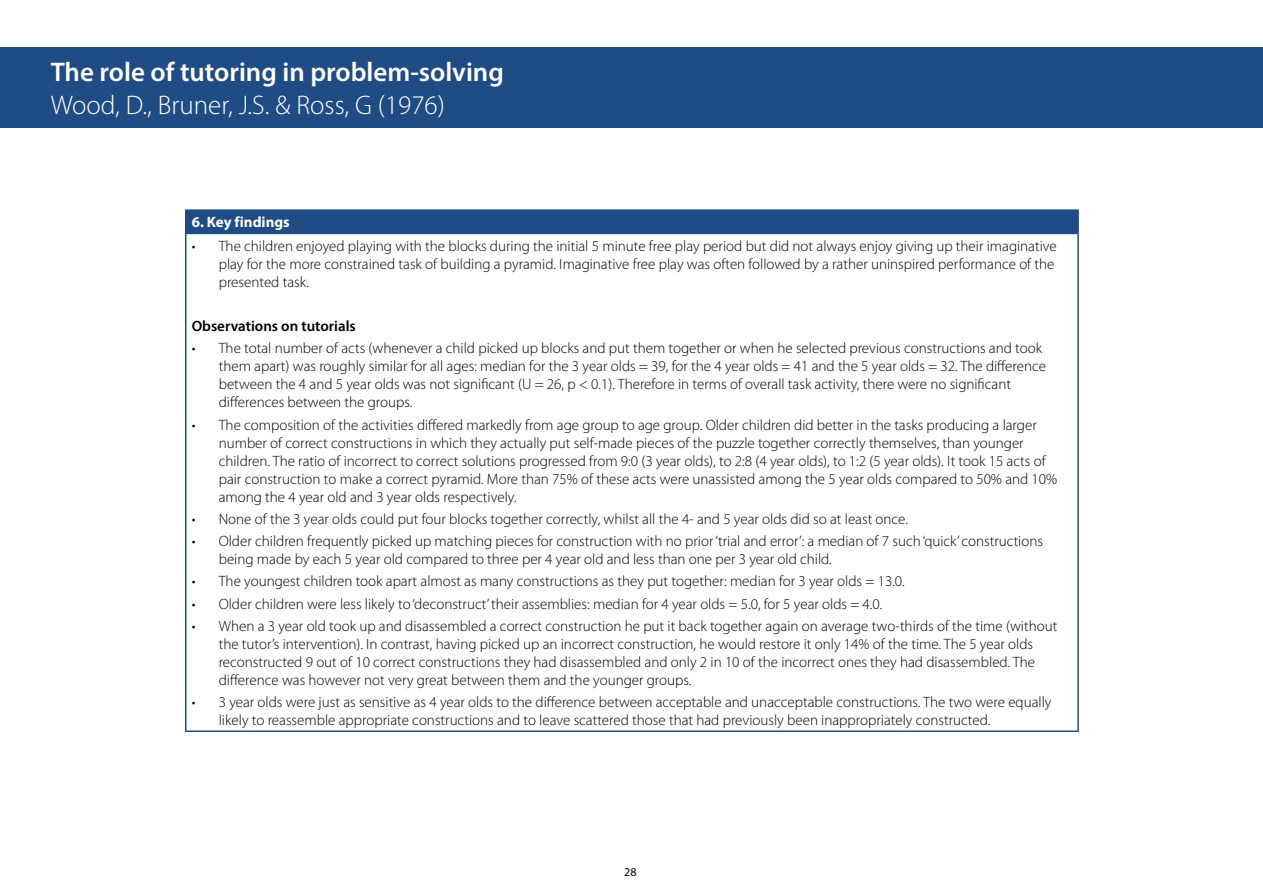
<style>
.page{position:relative;width:1263px;height:893px;background:#fff}
.page>*{position:absolute;margin:0;border:0;box-sizing:border-box;transform-origin:0 0}
.t1{font:600 27px "Myriad Pro";color:#fff}
.t2{font:300 27px "Myriad Pro";color:#fff}
.t3{font:300 15px/18px "Myriad Pro";color:#000}
.TCont_Body_bullets{font:600 15px "Myriad Pro";color:#000}
.TCont_TableHeading{font:700 15px "Myriad Pro";color:#fff}
.t4{font:12px "Myriad Pro";color:#000}
</style>
<div class="page">
<div style="left:186px;top:210px;width:892px;height:23px;background:#1f4c85"></div>
<hr style="left:185px;top:209px;width:894px;height:2px;background:#1f4c85">
<svg style="left:185px;top:211px;width:1px;height:22px"></svg>
<hr style="left:1077px;top:211px;width:2px;height:22px;background:#1f4c85">
<hr style="left:185px;top:233px;width:894px;height:1px;background:#1f4c85">
<hr style="left:185px;top:234px;width:1px;height:496px;background:#1f4c85">
<hr style="left:1077px;top:234px;width:2px;height:496px;background:#1f4c85">
<hr style="left:185px;top:730px;width:894px;height:2px;background:#1f4c85">
<div style="left:0;top:47px;width:1263px;height:81px;background:#1f4c85"></div>
<h1 class="t1" style="left:51px;top:55px;width:455px">The role of tutoring in problem-solving</h1>
<h1 class="t2" style="left:51px;top:90px;width:396px">Wood, D., Bruner, J.S. &amp; Ross, G (1976)</h1>
<p class="TCont_TableHeading" style="left:192px;top:213px;width:100px">6. Key findings</p>
<p class="t3" style="left:219px;top:237px;width:839px;text-indent:-27px">• The children enjoyed playing with the blocks during the initial 5 minute free play period but did not always enjoy giving up their imaginative play for the more constrained task of building a pyramid. Imaginative free play was often followed by a rather uninspired performance of the presented task.</p>
<p class="TCont_Body_bullets" style="left:192px;top:317px;width:166px">Observations on tutorials</p>
<p class="t3" style="left:219px;top:340px;width:829px;text-indent:-27px">• The total number of acts (whenever a child picked up blocks and put them together or when he selected previous constructions and took them apart) was roughly similar for all ages: median for the 3 year olds = 39, for the 4 year olds = 41 and the 5 year olds = 32. The difference between the 4 and 5 year olds was not significant (U = 26, p &lt; 0.1). Therefore in terms of overall task activity, there were no significant differences between the groups.</p>
<p class="t3" style="left:219px;top:416px;width:840px;text-indent:-27px">• The composition of the activities differed markedly from age group to age group. Older children did better in the tasks producing a larger number of correct constructions in which they actually put self-made pieces of the puzzle together correctly themselves, than younger children. The ratio of incorrect to correct solutions progressed from 9:0 (3 year olds), to 2:8 (4 year olds), to 1:2 (5 year olds). It took 15 acts of pair construction to make a correct pyramid. More than 75% of these acts were unassisted among the 5 year olds compared to 50% and 10% among the 4 year old and 3 year olds respectively.</p>
<p class="t3" style="left:192px;top:510px;width:718px">• None of the 3 year olds could put four blocks together correctly, whilst all the 4- and 5 year olds did so at least once.</p>
<p class="t3" style="left:219px;top:532px;width:826px;text-indent:-27px">• Older children frequently picked up matching pieces for construction with no prior ‘trial and error’: a median of 7 such ‘quick’ constructions being made by each 5 year old compared to three per 4 year old and less than one per 3 year old child.</p>
<p class="t3" style="left:192px;top:573px;width:715px">• The youngest children took apart almost as many constructions as they put together: median for 3 year olds = 13.0.</p>
<p class="t3" style="left:192px;top:595px;width:692px">• Older children were less likely to ‘deconstruct’ their assemblies: median for 4 year olds = 5.0, for 5 year olds = 4.0.</p>
<p class="t3" style="left:219px;top:617px;width:840px;text-indent:-27px">• When a 3 year old took up and disassembled a correct construction he put it back together again on average two-thirds of the time (without the tutor’s intervention). In contrast, having picked up an incorrect construction, he would restore it only 14% of the time. The 5 year olds reconstructed 9 out of 10 correct constructions they had disassembled and only 2 in 10 of the incorrect ones they had disassembled. The difference was however not very great between them and the younger groups.</p>
<p class="t3" style="left:219px;top:693px;width:834px;text-indent:-27px">• 3 year olds were just as sensitive as 4 year olds to the difference between acceptable and unacceptable constructions. The two were equally likely to reassemble appropriate constructions and to leave scattered those that had previously been inappropriately constructed.</p>
<p class="t4" style="left:624px;top:865px;width:14px">28</p>
</div>
